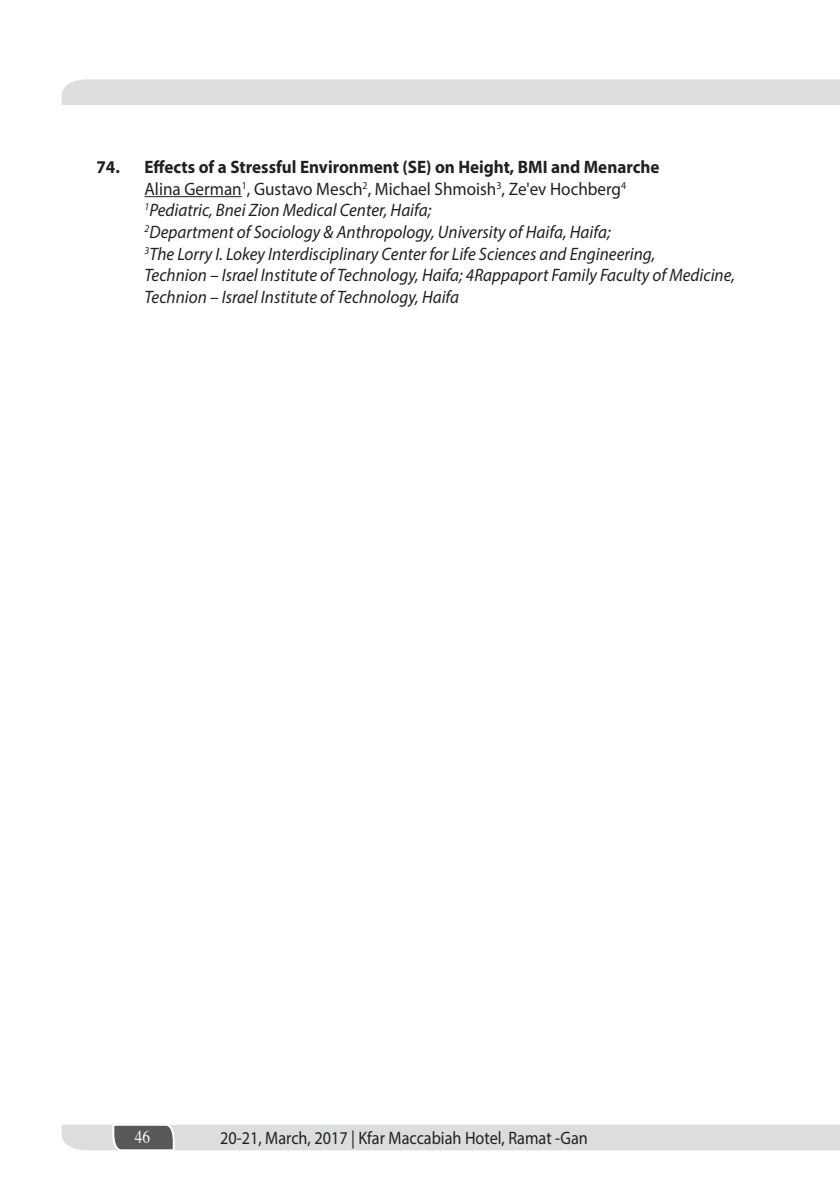
<style>
.page{position:relative;width:840px;height:1191px;background:#fff}
.page>*{position:absolute;margin:0;border:0;box-sizing:border-box;transform-origin:0 0}
.t1{font:italic 18px/21.6px "Myriad Pro";color:#231f20;scale:.95 1}
.t2{font:18px "Myriad Pro";color:#231f20;scale:.9 1}
.t3{font:18px "Times";color:#fff;scale:.85 1}
.s1{font-weight:700;font-style:normal}
.s2{font-style:normal}
</style>
<div class="page">
<div style="left:62px;top:79px;width:777px;height:26px;background:#dcdddf"></div>
<svg style="left:62px;top:1125px;width:777px;height:26px;background:#d4d5d7"></svg>
<hr style="left:144px;top:196px;width:98px;height:1px;background:#231f20">
<p class="t1" style="left:144px;top:156px;width:622px;text-indent:-48px"><span class="s1">74. Effects of a Stressful Environment (SE) on Height, BMI and Menarche<br></span><span class="s2">Alina German</span><sup>1</sup><span class="s2">, Gustavo Mesch</span><sup>2</sup><span class="s2">, Michael Shmoish</span><sup>3</sup><span class="s2">, Ze'ev Hochberg</span><sup>4<br></sup><sup>1</sup>Pediatric, Bnei Zion Medical Center, Haifa;<br><sup>2</sup>Department of Sociology &amp; Anthropology, University of Haifa, Haifa;<br><sup>3</sup>The Lorry I. Lokey Interdisciplinary Center for Life Sciences and Engineering,<br>Technion – Israel Institute of Technology, Haifa; 4Rappaport Family Faculty of Medicine, Technion – Israel Institute of Technology, Haifa</p>
<p class="t3" style="left:135px;top:1120px;width:20px">46</p>
<p class="t2" style="left:220px;top:1126px;width:409px">20-21, March, 2017 | Kfar Maccabiah Hotel, Ramat -Gan</p>
</div>
